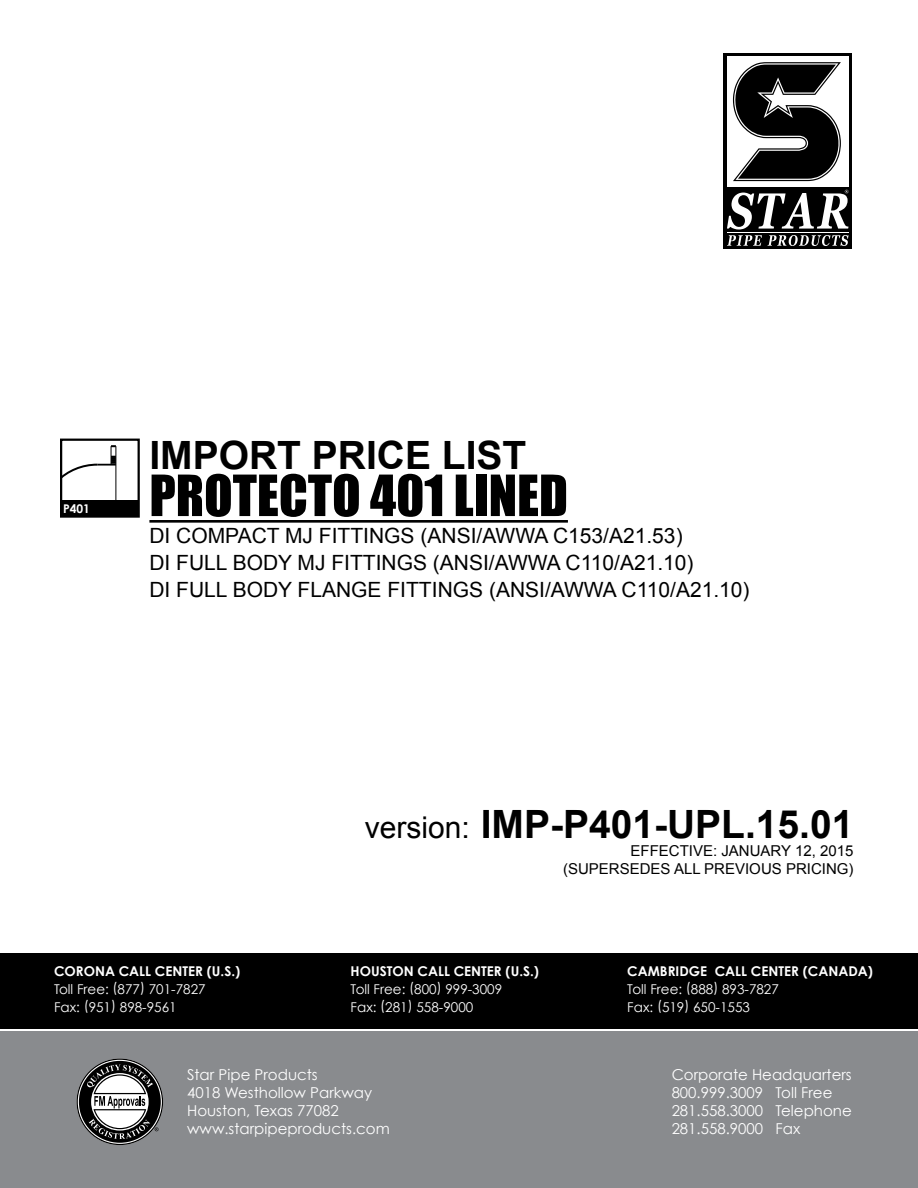
<style>
.page{position:relative;width:918px;height:1188px;background:#fff}
.page>*{position:absolute;margin:0;border:0;box-sizing:border-box;transform-origin:0 0}
.t1{font:52.5px "Impact";color:#000}
.t2{font:700 39px "Arial";color:#000}
.t3{font:21px/27px "Arial";color:#000}
.t4{font:15px/18px "Century Gothic";color:#fff}
.t5{font:15px/18px "Arial";color:#000;text-align:right}
.t6{font:13.5px/18px "Century Gothic";color:#fff}
.t7{font:700 12px "Century Gothic";color:#fff}
.s1{font-weight:400;font-size:30px}
.s2{font-weight:700}
</style>
<div class="page">
<svg style="left:723px;top:53px;width:1px;height:196px"></svg>
<div style="left:724px;top:53px;width:128px;height:196px;background:#000"></div>
<div style="left:727px;top:56px;width:122px;height:131px;background:#fff"></div>
<svg style="left:727px;top:190px;width:122px;height:56px"></svg>
<hr style="left:727px;top:232px;width:122px;height:1px;background:#fff">
<svg style="left:732px;top:62px;width:109px;height:119px"></svg>
<div style="left:0;top:1031px;width:918px;height:157px;background:#898b8e"></div>
<hr style="left:0;top:1027px;width:918px;height:2px;background:#000">
<svg style="left:77px;top:1059px;width:86px;height:86px"></svg>
<div style="left:0;top:953px;width:918px;height:75px;background:#000"></div>
<hr style="left:149px;top:520px;width:419px;height:3px;background:#000">
<hr style="left:61px;top:540px;width:40px;height:1px;background:#000101">
<svg style="left:63px;top:445px;width:54px;height:56px"></svg>
<div style="left:60px;top:439px;width:80px;height:79px;border:2px solid #000"></div>
<div style="left:61px;top:501px;width:78px;height:16px;background:#000"></div>
<p class="t7" style="left:63px;top:501px;width:28px">P401</p>
<p class="t2" style="left:149px;top:429px;width:379px">IMPORT PRICE LIST</p>
<p class="t1" style="left:149px;top:455px;width:420px">PROTECTO 401 LINED</p>
<p class="t3" style="left:149px;top:522px;width:602px">DI COMPACT MJ FITTINGS (ANSI/AWWA C153/A21.53)<br>DI FULL BODY MJ FITTINGS (ANSI/AWWA C110/A21.10)<br>DI FULL BODY FLANGE FITTINGS (ANSI/AWWA C110/A21.10)</p>
<p class="t2" style="left:365px;top:799px;width:490px"><span class="s1">version:</span> IMP-P401-UPL.15.01</p>
<p class="t5" style="left:563px;top:842px;width:292px">EFFECTIVE: JANUARY 12, 2015 (SUPERSEDES ALL PREVIOUS PRICING)</p>
<p class="t6" style="left:54px;top:962px;width:188px"><span class="s2">CORONA CALL CENTER (U.S.)<br></span>Toll Free: (877) 701-7827<br>Fax: (951) 898-9561</p>
<p class="t6" style="left:351px;top:962px;width:190px"><span class="s2">HOUSTON CALL CENTER (U.S.)<br></span>Toll Free: (800) 999-3009<br>Fax: (281) 558-9000</p>
<p class="t6" style="left:627px;top:962px;width:247px"><span class="s2">CAMBRIDGE CALL CENTER (CANADA)<br></span>Toll Free: (888) 893-7827<br>Fax: (519) 650-1553</p>
<p class="t4" style="left:187px;top:1066px;width:204px">Star Pipe Products<br>4018 Westhollow Parkway<br>Houston, Texas 77082 www.starpipeproducts.com</p>
<p class="t4" style="left:672px;top:1066px;width:182px">Corporate Headquarters<br>800.999.3009 Toll Free<br>281.558.3000 Telephone<br>281.558.9000 Fax</p>
</div>
